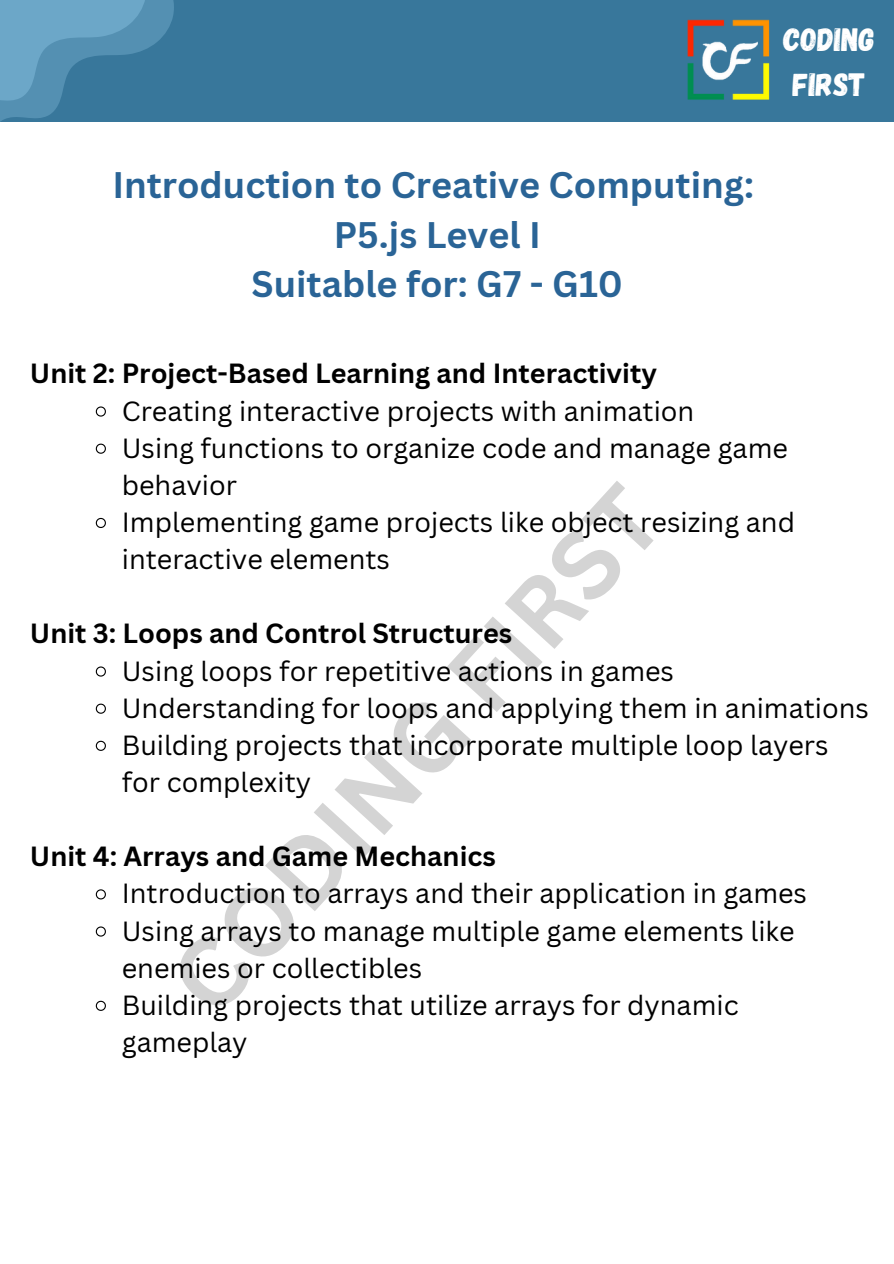
<style>
.page{position:relative;width:894px;height:1264px;background:#fff}
.page>*{position:absolute;margin:0;border:0;box-sizing:border-box;transform-origin:0 0}
.t1{font:700 94.5px "Canva Sans";color:#000}
.t2{font:700 36px/49.5px "Canva Sans";color:#2a6496;text-align:center}
.t3{font:32.25px/45px "Gagalin";color:#fff}
.t4{font:27px/37.2px "Canva Sans";color:#000}
.t5{font:700 27px "Canva Sans";color:#000}
</style>
<div class="page">
<div style="left:0;top:0;width:893px;height:121px;background:#38779b"></div>
<svg style="left:0;top:0;width:174px;height:122px"></svg>
<img style="left:687px;top:19px;width:83px;height:81px">
<svg style="left:95px;top:406px;width:11px;height:11px"></svg>
<svg style="left:95px;top:443px;width:11px;height:11px"></svg>
<svg style="left:95px;top:517px;width:11px;height:11px"></svg>
<svg style="left:95px;top:666px;width:11px;height:11px"></svg>
<svg style="left:95px;top:703px;width:11px;height:11px"></svg>
<svg style="left:95px;top:740px;width:11px;height:11px"></svg>
<svg style="left:95px;top:889px;width:11px;height:11px"></svg>
<svg style="left:95px;top:926px;width:11px;height:11px"></svg>
<svg style="left:95px;top:1000px;width:11px;height:11px"></svg>
<p class="t2" style="left:112px;top:160px;width:643px">Introduction to Creative Computing:<br>P5.js Level I<br>Suitable for: G7 - G10</p>
<p class="t3" style="left:783px;top:15px;width:93px">CODING<br>FIRST</p>
<p class="t5" style="left:30px;top:354px;width:628px">Unit 2: Project-Based Learning and Interactivity</p>
<h3 class="t4" style="left:122px;top:391px;width:574px">Creating interactive projects with animation</h3>
<h2 class="t4" style="left:122px;top:428px;width:667px">Using functions to organize code and manage game behavior</h2>
<h4 class="t4" style="left:122px;top:503px;width:674px">Implementing game projects like object resizing and interactive elements</h4>
<h1 class="t1" style="left:141px;top:954px;width:673px;rotate:-48deg">CODING FIRST</h1>
<p class="t5" style="left:30px;top:614px;width:483px">Unit 3: Loops and Control Structures</p>
<p class="t4" style="left:122px;top:651px;width:553px">Using loops for repetitive actions in games</p>
<p class="t4" style="left:122px;top:688px;width:748px">Understanding for loops and applying them in animations</p>
<h4 class="t4" style="left:122px;top:725px;width:708px">Building projects that incorporate multiple loop layers for complexity</h4>
<p class="t5" style="left:30px;top:837px;width:467px">Unit 4: Arrays and Game Mechanics</p>
<p class="t4" style="left:122px;top:874px;width:686px">Introduction to arrays and their application in games</p>
<p class="t4" style="left:122px;top:911px;width:674px">Using arrays to manage multiple game elements like enemies or collectibles</p>
<h4 class="t4" style="left:122px;top:985px;width:618px">Building projects that utilize arrays for dynamic gameplay</h4>
</div>
